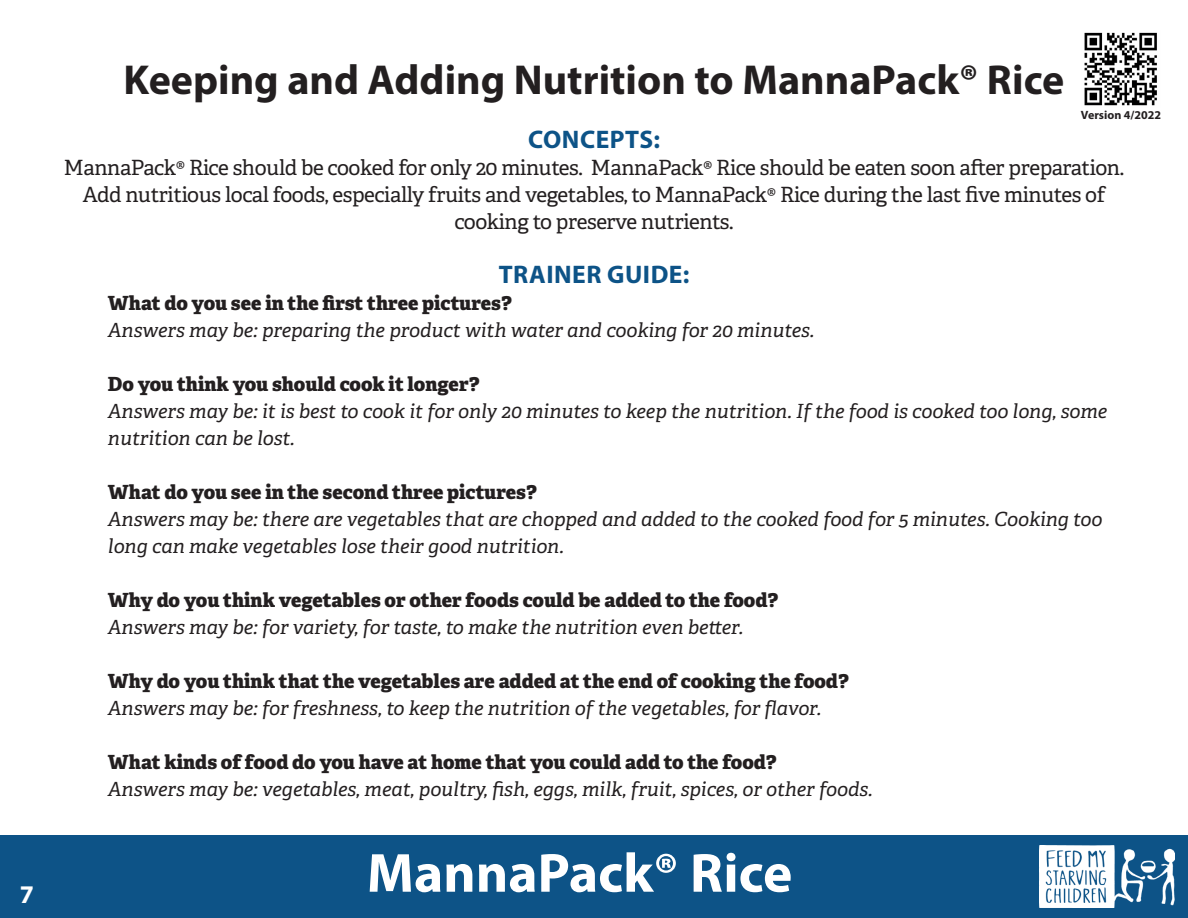
<style>
.page{position:relative;width:1188px;height:918px;background:#fff}
.page>*{position:absolute;margin:0;border:0;box-sizing:border-box;transform-origin:0 0}
.t1{font:700 55.5px "Myriad Pro";color:#fff}
.t2{font:700 42px "Myriad Pro";color:#231f20}
.t3{font:700 25.5px "Myriad Pro";letter-spacing:.02em;color:#0d5387}
.t4{font:700 25.5px "Myriad Pro";color:#fff}
.t5{font:21px/27px "Adelle";letter-spacing:-.02em;color:#231f20;text-align:center}
.t6{font:italic 19.5px/27px "Adelle";color:#231f20}
.t7{font:800 19.5px "Adelle";color:#231f20}
.t8{font:700 12px "Myriad Pro";color:#231f20}
</style>
<div class="page">
<div style="left:0;top:835px;width:1188px;height:83px;background:#0d5387"></div>
<img style="left:1040px;top:846px;width:134px;height:62px">
<img style="left:1084px;top:32px;width:73px;height:74px">
<p class="t4" style="left:20px;top:878px;width:16px">7</p>
<p class="t2" style="left:124px;top:53px;width:942px">Keeping and Adding Nutrition to MannaPack® Rice</p>
<p class="t3" style="left:528px;top:123px;width:133px">CONCEPTS:</p>
<p class="t5" style="left:64px;top:155px;width:1062px">MannaPack® Rice should be cooked for only 20 minutes. MannaPack® Rice should be eaten soon after preparation.<br>Add nutritious local foods, especially fruits and vegetables, to MannaPack® Rice during the last five minutes of</p>
<p class="t5" style="left:454px;top:209px;width:281px">cooking to preserve nutrients.</p>
<p class="t3" style="left:499px;top:258px;width:192px">TRAINER GUIDE:</p>
<p class="t7" style="left:108px;top:291px;width:405px">What do you see in the first three pictures?</p>
<p class="t6" style="left:108px;top:317px;width:708px">Answers may be: preparing the product with water and cooking for 20 minutes.</p>
<p class="t7" style="left:108px;top:372px;width:373px">Do you think you should cook it longer?</p>
<p class="t6" style="left:108px;top:398px;width:1001px">Answers may be: it is best to cook it for only 20 minutes to keep the nutrition. If the food is cooked too long, some nutrition can be lost.</p>
<p class="t7" style="left:108px;top:480px;width:430px">What do you see in the second three pictures?</p>
<p class="t6" style="left:108px;top:506px;width:996px">Answers may be: there are vegetables that are chopped and added to the cooked food for 5 minutes. Cooking too long can make vegetables lose their good nutrition.</p>
<p class="t7" style="left:108px;top:588px;width:672px">Why do you think vegetables or other foods could be added to the food?</p>
<p class="t6" style="left:108px;top:614px;width:637px">Answers may be: for variety, for taste, to make the nutrition even better.</p>
<p class="t7" style="left:108px;top:669px;width:742px">Why do you think that the vegetables are added at the end of cooking the food?</p>
<p class="t6" style="left:108px;top:695px;width:715px">Answers may be: for freshness, to keep the nutrition of the vegetables, for flavor.</p>
<p class="t7" style="left:108px;top:750px;width:670px">What kinds of food do you have at home that you could add to the food?</p>
<p class="t6" style="left:108px;top:776px;width:766px">Answers may be: vegetables, meat, poultry, fish, eggs, milk, fruit, spices, or other foods.</p>
<p class="t8" style="left:1081px;top:108px;width:82px">Version 4/2022</p>
<p class="t1" style="left:367px;top:837px;width:427px">MannaPack® Rice</p>
</div>
